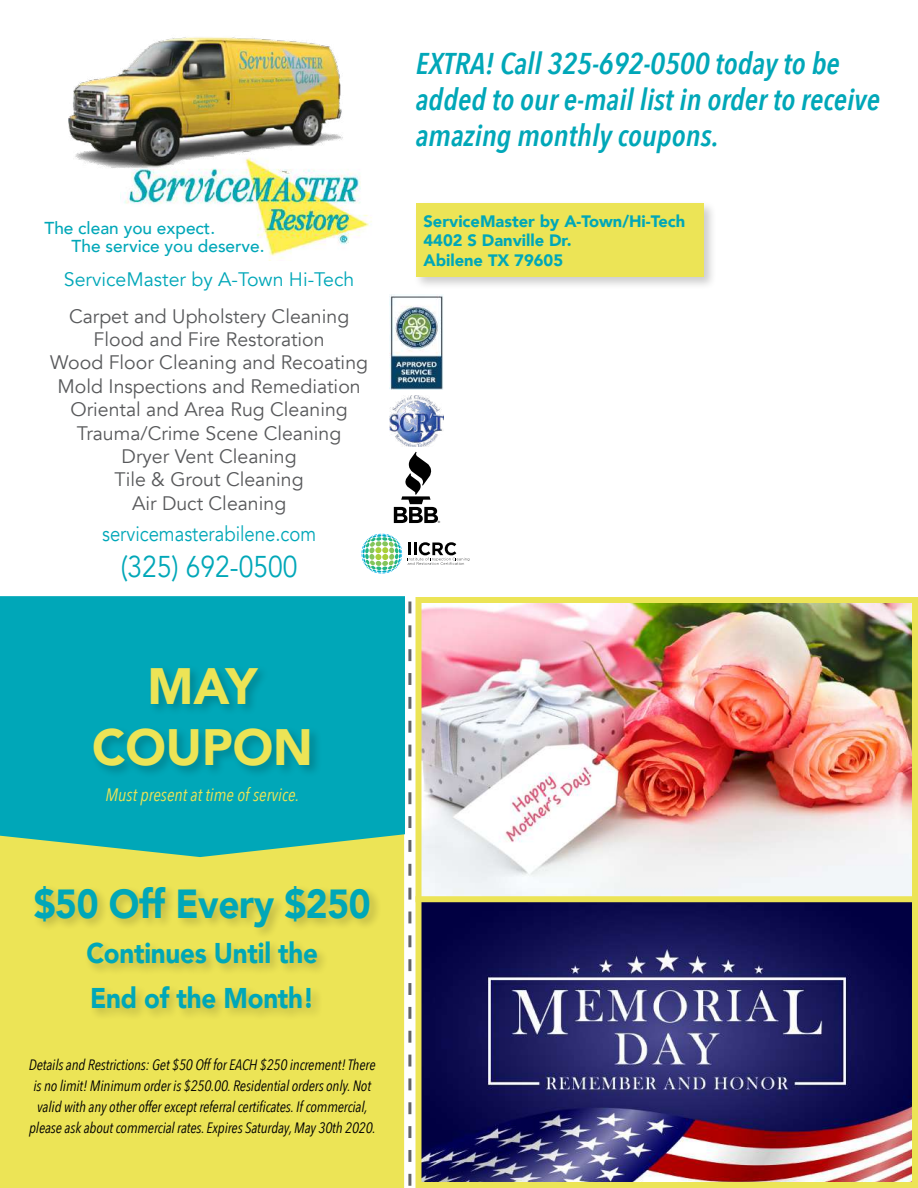
<style>
.page{position:relative;width:918px;height:1188px;background:#fff}
.page>*{position:absolute;margin:0;border:0;box-sizing:border-box;transform-origin:0 0}
.t1{font:900 51px/61.2px "Avenir";color:#ece456;text-align:center;scale:.96 1}
.t2{font:900 40.5px "Avenir";letter-spacing:-.01em;color:#00a7b8;scale:.91 1}
.t3{font:italic 600 30px/36px "Avenir Next Condensed";color:#00a7b8}
.t4{font:30px "Avenir";color:#00a7b8;scale:.88 1}
.t5{font:900 28.5px/45px "Avenir";letter-spacing:-.01em;color:#00a7b8;scale:.91 1}
.t6{font:21px "Avenir";color:#00a7b8;scale:.88 1}
.t7{font:19.5px/23.4px "Avenir";color:#58595b;text-align:center}
.t8{font:19.5px "Avenir";color:#00a7b8}
.t9{font:italic 18px "Avenir Next Condensed";color:#ece456}
.t10{font:500 17.25px/18.1px "Avenir";color:#00a7b8}
.t11{font:900 16.5px/19.8px "Avenir";color:#00a7b8}
.t12{font:italic 15px/21px "Avenir Next Condensed";letter-spacing:-.01em;color:#000;text-align:center}
.t13{font:700 3.15px "Gotham";color:#000}
</style>
<div class="page">
<hr style="left:917px;top:596px;width:1px;height:300px;background:#fffbf5">
<div style="left:0;top:857px;width:405px;height:331px;background:#ece456"></div>
<div style="left:0;top:596px;width:405px;height:261px;background:#00a7b8"></div>
<img style="left:423px;top:604px;width:488px;height:577px">
<div style="left:416px;top:896px;width:502px;height:292px;border:6px solid #ece456"></div>
<div style="left:32px;top:882px;width:350px;height:139px;background:#000;opacity:.2"></div>
<svg style="left:408px;top:602px;width:3px;height:584px"></svg>
<img style="left:120px;top:173px;width:252px;height:88px">
<img style="left:68px;top:37px;width:282px;height:139px">
<img style="left:390px;top:395px;width:54px;height:52px">
<img style="left:390px;top:294px;width:54px;height:95px">
<svg style="left:394px;top:452px;width:44px;height:71px"></svg>
<svg style="left:408px;top:542px;width:61px;height:23px"></svg>
<svg style="left:362px;top:534px;width:40px;height:40px"></svg>
<div style="left:413px;top:200px;width:304px;height:90px;background:#000;opacity:.2"></div>
<div style="left:417px;top:203px;width:287px;height:74px;background:#ece456"></div>
<div style="left:90px;top:664px;width:233px;height:115px;background:#000;opacity:.2"></div>
<div style="left:416px;top:597px;width:502px;height:305px;border:6px solid #ece456"></div>
<div style="left:416px;top:896px;width:502px;height:6px;background:#ece456"></div>
<p class="t10" style="left:72px;top:218px;width:195px;text-indent:-27px">The clean you expect.<br>The service you deserve.</p>
<h3 class="t8" style="left:64px;top:267px;width:292px">ServiceMaster by A-Town Hi-Tech</h3>
<p class="t7" style="left:50px;top:305px;width:319px">Carpet and Upholstery Cleaning<br>Flood and Fire Restoration<br>Wood Floor Cleaning and Recoating<br>Mold Inspections and Remediation<br>Oriental and Area Rug Cleaning<br>Trauma/Crime Scene Cleaning<br>Dryer Vent Cleaning<br>Tile &amp; Grout Cleaning<br>Air Duct Cleaning</p>
<h3 class="t6" style="left:102px;top:522px;width:245px">servicemasterabilene.com</h3>
<h3 class="t4" style="left:121px;top:548px;width:202px">(325) 692-0500</h3>
<h1 class="t1" style="left:92px;top:654px;width:232px">MAY<br>COUPON</h1>
<p class="t9" style="left:106px;top:784px;width:195px">Must present at time of service.</p>
<h2 class="t2" style="left:34px;top:869px;width:372px">$50 Off Every $250</h2>
<h3 class="t5" style="left:86px;top:930px;width:256px">Continues Until the<br>End of the Month!</h3>
<p class="t12" style="left:29px;top:1055px;width:348px">Details and Restrictions: Get $50 Off for EACH $250 increment! There is no limit! Minimum order is $250.00. Residential orders only. Not valid with any other offer except referral certificates. If commercial, please ask about commercial rates. Expires Saturday, May 30th 2020.</p>
<h3 class="t3" style="left:416px;top:45px;width:466px">EXTRA! Call 325-692-0500 today to be added to our e-mail list in order to receive amazing monthly coupons.</h3>
<p class="t11" style="left:424px;top:211px;width:263px">ServiceMaster by A-Town/Hi-Tech<br>4402 S Danville Dr.<br>Abilene TX 79605</p>
<p class="t13" style="left:438px;top:520px;width:4px">®</p>
</div>
